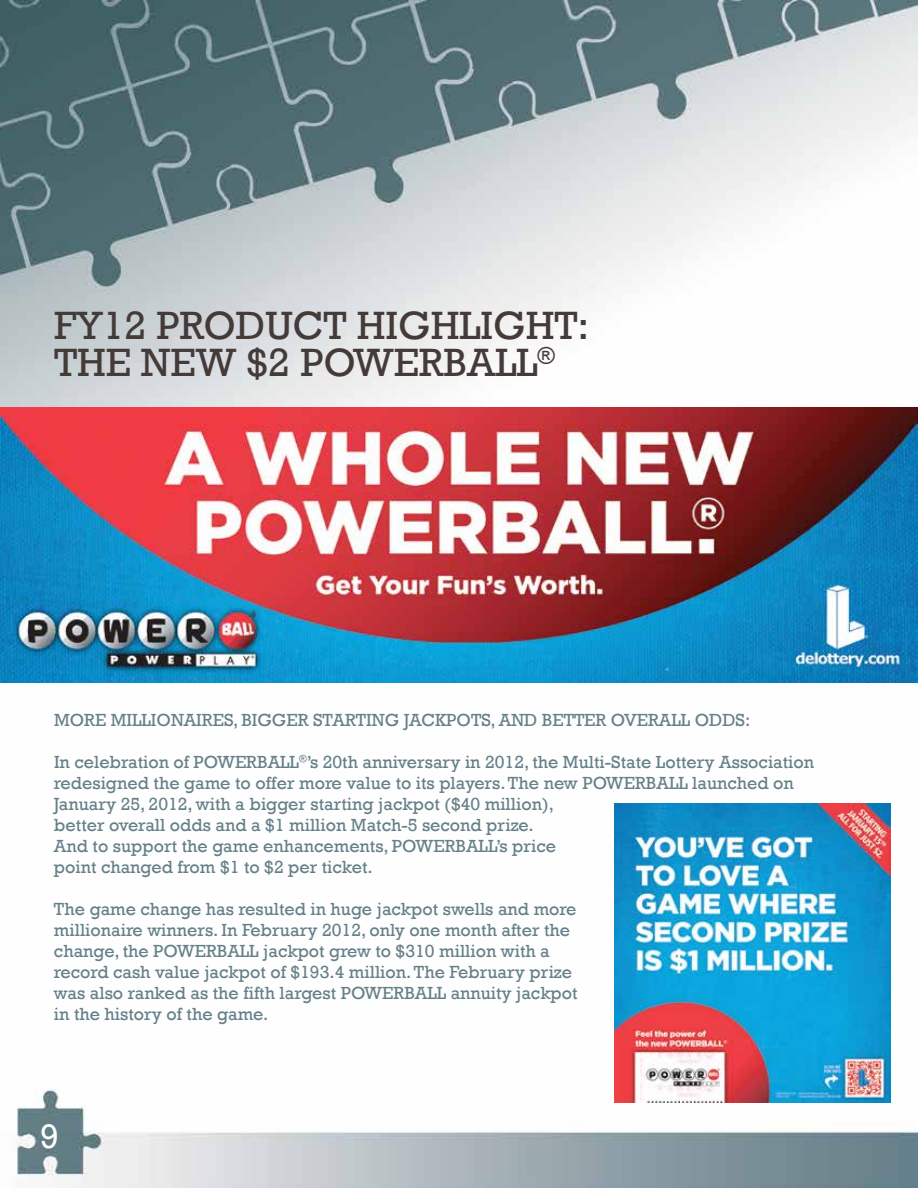
<style>
.page{position:relative;width:918px;height:1188px;background:#fff}
.page>*{position:absolute;margin:0;border:0;box-sizing:border-box;transform-origin:0 0}
.t1{font:40.5px/37.5px "Rockwell";color:#443b39}
.t2{font:34.8px "Rockwell";color:#fff}
.t3{font:23.55px "Rockwell";color:#443b39}
.t4{font:18px/21px "Rockwell";color:#658088}
</style>
<div class="page">
<img style="left:0;top:0;width:918px;height:1188px">
<img style="left:614px;top:804px;width:276px;height:298px">
<img style="left:0;top:407px;width:918px;height:276px">
<h1 class="t1" style="left:54px;top:307px;width:537px">FY 12 Product Highlight:<br>THE</h1>
<h1 class="t1" style="left:141px;top:344px;width:33px">NEW</h1>
<h1 class="t1" style="left:246px;top:344px;width:82px">$2 POWERBALL</h1>
<h3 class="t3" style="left:538px;top:341px;width:19px">®</h3>
<p class="t4" style="left:54px;top:710px;width:14px">MORE</p>
<p class="t4" style="left:111px;top:710px;width:12px">MILLIONAIRES</p>
<p class="t4" style="left:233px;top:710px;width:21px">, BIGGER</p>
<p class="t4" style="left:313px;top:710px;width:12px">STARTING</p>
<p class="t4" style="left:404px;top:710px;width:19px">JACKPOTS</p>
<p class="t4" style="left:490px;top:710px;width:64px">, AND BETTER</p>
<p class="t4" style="left:611px;top:710px;width:13px">OVERALL</p>
<p class="t4" style="left:695px;top:710px;width:57px">ODDS:</p>
<p class="t4" style="left:54px;top:752px;width:153px">In celebration of POWERBALL</p>
<p class="t4" style="left:54px;top:752px;width:762px;text-indent:245px"><sup>®</sup>’s 20th anniversary in 2012, the Multi-State Lottery Association redesigned the game to offer more value to its players. The new POWERBALL</p>
<p class="t4" style="left:692px;top:773px;width:103px">launched on</p>
<p class="t4" style="left:54px;top:794px;width:502px">January 25, 2012, with a bigger starting jackpot ($40 million), better overall odds and a $1 million Match-5 second prize.<br>And to support the game enhancements, POWERBALL</p>
<p class="t4" style="left:496px;top:836px;width:62px">’s price</p>
<p class="t4" style="left:54px;top:857px;width:320px">point changed from $1 to $2 per ticket.</p>
<p class="t4" style="left:54px;top:899px;width:524px">The game change has resulted in huge jackpot swells and more millionaire winners. In February 2012, only one month after the change, the POWERBALL</p>
<p class="t4" style="left:54px;top:941px;width:520px;text-indent:209px">jackpot grew to $310 million with a record cash value jackpot of $193.4 million. The February prize was also ranked as the fifth largest POWERBALL</p>
<p class="t4" style="left:451px;top:983px;width:128px">annuity jackpot</p>
<p class="t4" style="left:54px;top:1004px;width:216px">in the history of the game.</p>
<h2 class="t2" style="left:40px;top:1116px;width:20px">9</h2>
</div>
